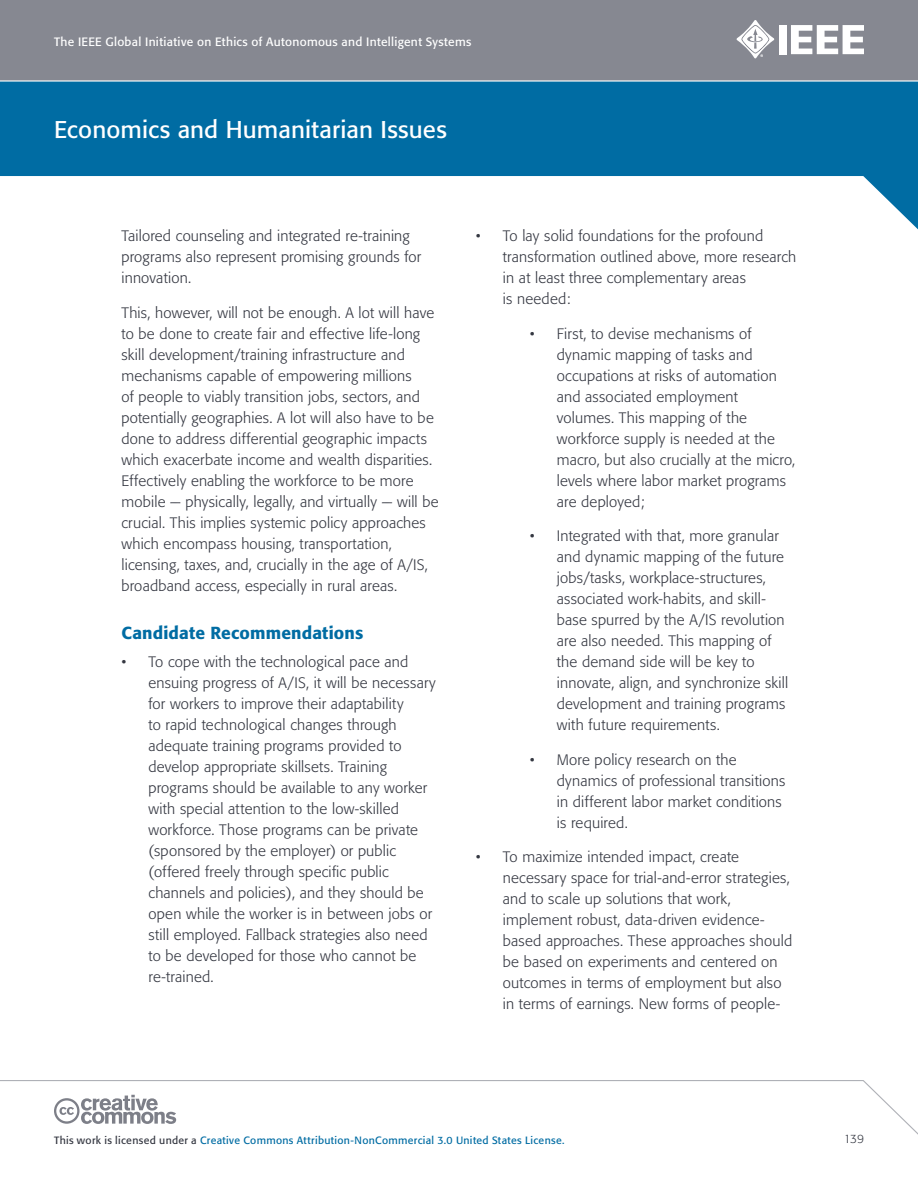
<style>
.page{position:relative;width:918px;height:1188px;background:#fff}
.page>*{position:absolute;margin:0;border:0;box-sizing:border-box;transform-origin:0 0}
.t1{font:24px "Formata";letter-spacing:.005em;color:#fff}
.t2{font:500 17.25px "Formata";letter-spacing:.01em;color:#006ca3}
.t3{font:300 15px/21px "Formata";letter-spacing:.01em;color:#343741}
.t4{font:12px "Formata";letter-spacing:.025em;color:#fff}
.t5{font:300 12px "Formata";color:#343741}
.t6{font:10.5px "Formata";letter-spacing:.03em;color:#006ca3}
.s1{color:#343741}
</style>
<div class="page">
<div style="left:0;top:0;width:918px;height:81px;background:#868891"></div>
<svg style="left:0;top:82px;width:918px;height:147px;fill:#006ca3"></svg>
<svg style="left:0;top:1080px;width:918px;height:55px"></svg>
<hr style="left:0;top:80px;width:918px;height:2px;background:#fff">
<div style="left:779px;top:25px;width:8px;height:29px;background:#fff"></div>
<svg style="left:791px;top:25px;width:73px;height:29px"></svg>
<svg style="left:736px;top:20px;width:38px;height:38px"></svg>
<svg style="left:54px;top:1095px;width:122px;height:29px"></svg>
<p class="t4" style="left:54px;top:34px;width:419px">The IEEE Global Initiative on Ethics of Autonomous and Intelligent Systems</p>
<h1 class="t1" style="left:54px;top:115px;width:394px">Economics and Humanitarian Issues</h1>
<p class="t3" style="left:122px;top:226px;width:301px">Tailored counseling and integrated re-training programs also represent promising grounds for innovation.</p>
<p class="t3" style="left:122px;top:302px;width:319px">This, however, will not be enough. A lot will have to be done to create fair and effective life-long skill development/training infrastructure and mechanisms capable of empowering millions<br>of people to viably transition jobs, sectors, and potentially geographies. A lot will also have to be done to address differential geographic impacts which exacerbate income and wealth disparities.<br>Effectively enabling the workforce to be more mobile — physically, legally, and virtually — will be crucial. This implies systemic policy approaches which encompass housing, transportation, licensing, taxes, and, crucially in the age of A/IS, broadband access, especially in rural areas.</p>
<p class="t2" style="left:122px;top:622px;width:243px">Candidate Recommendations</p>
<p class="t3" style="left:148px;top:651px;width:289px;text-indent:-27px">• To cope with the technological pace and ensuing progress of A/IS, it will be necessary for workers to improve their adaptability<br>to rapid technological changes through adequate training programs provided to develop appropriate skillsets. Training programs should be available to any worker with special attention to the low-skilled workforce. Those programs can be private (sponsored by the employer) or public (offered freely through specific public channels and policies), and they should be open while the worker is in between jobs or still employed. Fallback strategies also need to be developed for those who cannot be re-trained.</p>
<p class="t3" style="left:503px;top:226px;width:295px;text-indent:-27px">• To lay solid foundations for the profound transformation outlined above, more research in at least three complementary areas<br>is needed:</p>
<p class="t3" style="left:557px;top:323px;width:240px;text-indent:-27px">• First, to devise mechanisms of dynamic mapping of tasks and occupations at risks of automation and associated employment volumes. This mapping of the workforce supply is needed at the macro, but also crucially at the micro, levels where labor market programs are deployed;</p>
<p class="t3" style="left:557px;top:526px;width:233px;text-indent:-27px">• Integrated with that, more granular and dynamic mapping of the future jobs/tasks, workplace-structures, associated work-habits, and skill&shy;base spurred by the A/IS revolution are also needed. This mapping of the demand side will be key to innovate, align, and synchronize skill development and training programs with future requirements.</p>
<p class="t3" style="left:557px;top:749px;width:230px;text-indent:-27px">• More policy research on the dynamics of professional transitions in different labor market conditions is required.</p>
<p class="t3" style="left:503px;top:847px;width:291px;text-indent:-27px">• To maximize intended impact, create necessary space for trial-and-error strategies, and to scale up solutions that work, implement robust, data-driven evidence&shy;based approaches. These approaches should be based on experiments and centered on outcomes in terms of employment but also in terms of earnings. New forms of people-</p>
<p class="t6" style="left:54px;top:1133px;width:512px"><span class="s1">This work is licensed under a</span> Creative Commons Attribution-NonCommercial 3.0 United States License.</p>
<p class="t5" style="left:844px;top:1132px;width:22px">139</p>
</div>
